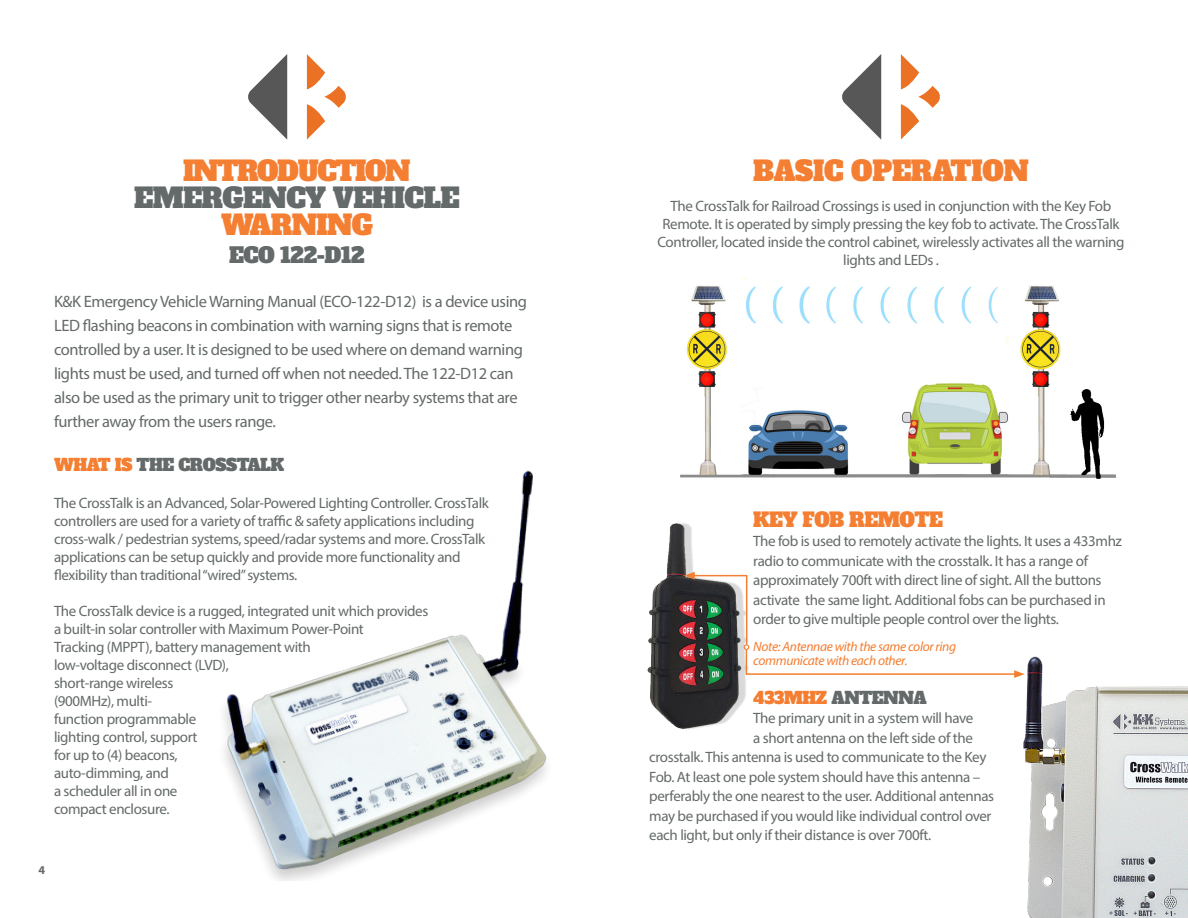
<style>
.page{position:relative;width:1188px;height:918px;background:#fff}
.page>*{position:absolute;margin:0;border:0;box-sizing:border-box;transform-origin:0 0}
.t1{font:27px "Alfa Slab One";letter-spacing:-.025em;color:#f47e31}
.t2{font:27px "Alfa Slab One";letter-spacing:-.025em;color:#646969}
.t3{font:27px "Alfa Slab One";letter-spacing:-.05em;color:#f47e31}
.t4{font:21px "Alfa Slab One";letter-spacing:-.025em;color:#646969}
.t5{font:19.5px "Alfa Slab One";letter-spacing:-.025em;color:#f47e31}
.t6{font:16.5px/24px "Myriad Pro";letter-spacing:-.025em;color:#646969}
.t7{font:16.5px "Alfa Slab One";letter-spacing:-.025em;color:#646969}
.t8{font:15px/18px "Myriad Pro";letter-spacing:-.025em;color:#646969}
.t9{font:italic 13.5px/13.5px "Myriad Pro";letter-spacing:-.025em;color:#f47e31}
.t10{font:700 12px "Myriad Pro";color:#646969}
.s1{color:#f47e31}
</style>
<div class="page">
<svg style="left:248px;top:54px;width:39px;height:86px"></svg>
<svg style="left:307px;top:54px;width:39px;height:86px"></svg>
<svg style="left:842px;top:54px;width:39px;height:86px"></svg>
<svg style="left:901px;top:54px;width:39px;height:86px"></svg>
<img style="left:680px;top:277px;width:436px;height:202px">
<img style="left:223px;top:470px;width:324px;height:411px">
<img style="left:647px;top:523px;width:99px;height:206px">
<img style="left:1023px;top:656px;width:165px;height:262px">
<svg style="left:684px;top:572px;width:341px;height:106px"></svg>
<h1 class="t3" style="left:183px;top:148px;width:229px">INTRODUCTION</h1>
<h1 class="t2" style="left:134px;top:175px;width:327px">EMERGENCY VEHICLE</h1>
<h1 class="t1" style="left:221px;top:202px;width:153px">WARNING</h1>
<h2 class="t4" style="left:229px;top:237px;width:137px">ECO 122-D12</h2>
<p class="t6" style="left:54px;top:289px;width:475px">K&amp;K Emergency Vehicle Warning Manual (ECO-122-D12) is a device using LED flashing beacons in combination with warning signs that is remote controlled by a user. It is designed to be used where on demand warning lights must be used, and turned off when not needed. The 122-D12 can also be used as the primary unit to trigger other nearby systems that are further away from the users range.</p>
<p class="t7" style="left:54px;top:450px;width:232px"><span class="s1">WHAT IS</span> THE CROSSTALK</p>
<p class="t8" style="left:54px;top:494px;width:436px">The CrossTalk is an Advanced, Solar-Powered Lighting Controller. CrossTalk controllers are used for a variety of traffic &amp; safety applications including cross-walk / pedestrian systems, speed/radar systems and more. CrossTalk applications can be setup quickly and provide more functionality and flexibility than traditional “wired” systems.</p>
<p class="t8" style="left:54px;top:602px;width:376px">The CrossTalk device is a rugged, integrated unit which provides a built-in solar controller with Maximum Power-Point<br>Tracking (MPPT), battery management with<br>low-voltage disconnect (LVD),<br>short-range wireless<br>(900MHz), multi-<br>function programmable<br>lighting control, support<br>for up to (4) beacons,<br>auto-dimming, and<br>a scheduler all in one<br>compact enclosure.</p>
<p class="t10" style="left:38px;top:862px;width:8px">4</p>
<h1 class="t1" style="left:753px;top:148px;width:277px">BASIC OPERATION</h1>
<p class="t8" style="left:658px;top:197px;width:469px;text-align:center">The CrossTalk for Railroad Crossings is used in conjunction with the Key Fob Remote. It is operated by simply pressing the key fob to activate. The CrossTalk Controller, located inside the control cabinet, wirelessly activates all the warning lights and LEDs .</p>
<h3 class="t5" style="left:753px;top:503px;width:191px">KEY FOB REMOTE</h3>
<p class="t8" style="left:753px;top:531px;width:370px;line-height:19.5px">The fob is used to remotely activate the lights. It uses a 433mhz radio to communicate with the crosstalk. It has a range of approximately 700ft with direct line of sight. All the buttons activate the same light. Additional fobs can be purchased in order to give multiple people control over the lights.</p>
<p class="t9" style="left:753px;top:640px;width:204px">Note: Antennae with the same color ring communicate with each other.</p>
<p class="t7" style="left:753px;top:683px;width:175px"><span class="s1">433MHZ</span> ANTENNA</p>
<p class="t8" style="left:753px;top:709px;width:222px">The primary unit in a system will have</p>
<p class="t8" style="left:753px;top:729px;width:221px">a short antenna on the left side of the</p>
<p class="t8" style="left:649px;top:748px;width:339px">crosstalk. This antenna is used to communicate to the Key</p>
<p class="t8" style="left:649px;top:768px;width:333px">Fob. At least one pole system should have this antenna –</p>
<p class="t8" style="left:649px;top:787px;width:346px">perferably the one nearest to the user. Additional antennas</p>
<p class="t8" style="left:649px;top:807px;width:344px">may be purchased if you would like individual control over</p>
<p class="t8" style="left:649px;top:826px;width:283px">each light, but only if their distance is over 700ft.</p>
</div>
